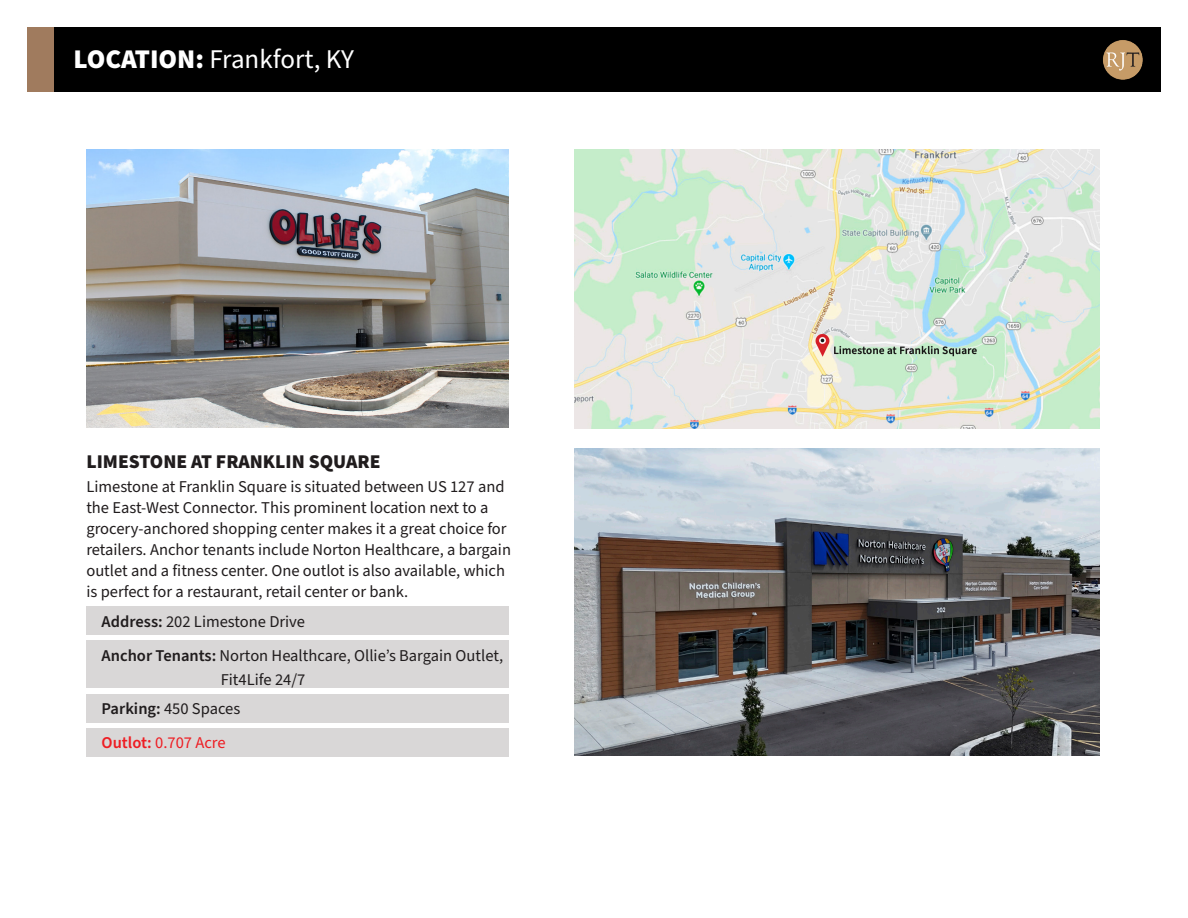
<style>
.page{position:relative;width:1188px;height:918px;background:#fff}
.page>*{position:absolute;margin:0;border:0;box-sizing:border-box;transform-origin:0 0}
.t1{font:27px "Source Sans Pro";color:#fff}
.t2{font:900 19.5px "Source Sans Pro";color:#201c1d}
.t3{font:16.5px/21px "Source Sans Pro";color:#201c1d}
.t4{font:16.5px "Source Sans Pro";color:#ee1d23}
.s1{font-weight:900}
.s2{font-weight:600}
</style>
<div class="page">
<div style="left:27px;top:27px;width:1134px;height:65px;background:#000"></div>
<div style="left:27px;top:27px;width:26px;height:65px;background:#a07b5e"></div>
<img style="left:86px;top:149px;width:423px;height:278px">
<img style="left:1103px;top:40px;width:40px;height:40px">
<img style="left:575px;top:149px;width:524px;height:280px">
<img style="left:575px;top:448px;width:524px;height:307px">
<div style="left:86px;top:607px;width:423px;height:28px;background:#d9d7d7"></div>
<div style="left:86px;top:640px;width:423px;height:48px;background:#d9d7d7"></div>
<div style="left:86px;top:728px;width:423px;height:28px;background:#d9d7d7"></div>
<div style="left:86px;top:694px;width:423px;height:28px;background:#d9d7d7"></div>
<p class="t1" style="left:74px;top:41px;width:282px"><span class="s1">LOCATION:</span> Frankfort, KY</p>
<p class="t2" style="left:86px;top:448px;width:296px">LIMESTONE AT FRANKLIN SQUARE</p>
<p class="t3" style="left:86px;top:476px;width:426px">Limestone at Franklin Square is situated between US 127 and the East-West Connector. This prominent location next to a grocery-anchored shopping center makes it a great choice for retailers. Anchor tenants include Norton Healthcare, a bargain outlet and a fitness center. One outlot is also available, which is perfect for a restaurant, retail center or bank.</p>
<p class="t3" style="left:102px;top:611px;width:205px"><span class="s2">Address:</span> 202 Limestone Drive</p>
<p class="t3" style="left:102px;top:646px;width:403px"><span class="s2">Anchor Tenants:</span> Norton Healthcare, Ollie’s Bargain Outlet,</p>
<p class="t3" style="left:221px;top:669px;width:86px">Fit4Life 24/7</p>
<p class="t3" style="left:102px;top:699px;width:140px"><span class="s2">Parking:</span> 450 Spaces</p>
<p class="t4" style="left:102px;top:732px;width:126px"><span class="s2">Outlot:</span> 0.707 Acre</p>
</div>
